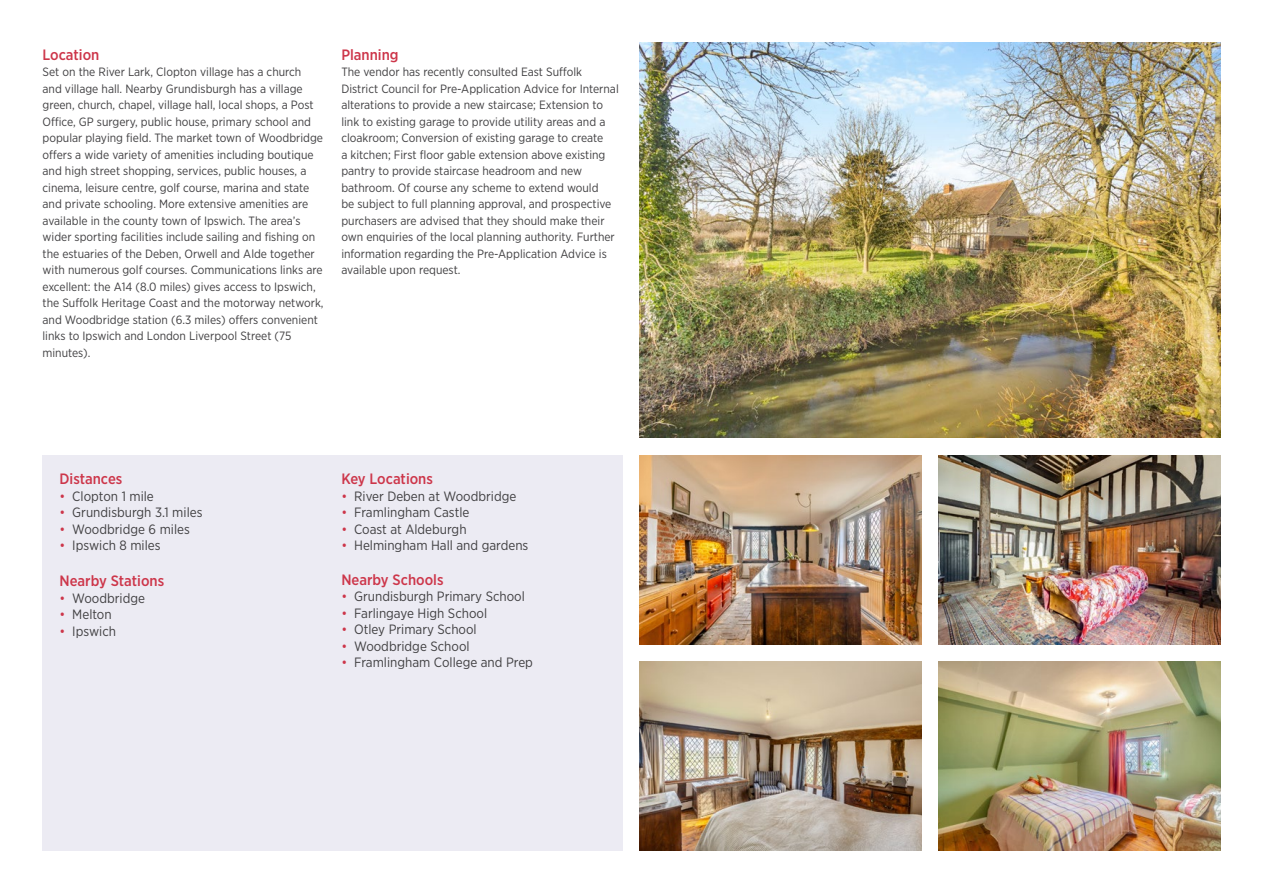
<style>
.page{position:relative;width:1263px;height:893px;background:#fff}
.page>*{position:absolute;margin:0;border:0;box-sizing:border-box;transform-origin:0 0}
.t1{font:500 15px "Gotham Narrow";color:#cd364a}
.t2{font:13.5px "Gotham Narrow";color:#414042}
.t3{font:12px/16.5px "Gotham Narrow";color:#414042}
.s1{color:#cd364a}
</style>
<div class="page">
<img style="left:640px;top:43px;width:580px;height:395px">
<img style="left:640px;top:455px;width:282px;height:190px">
<img style="left:640px;top:662px;width:282px;height:188px">
<img style="left:938px;top:455px;width:282px;height:190px">
<img style="left:938px;top:662px;width:282px;height:188px">
<div style="left:43px;top:455px;width:580px;height:395px;background:#ecebf3"></div>
<p class="t1" style="left:43px;top:45px;width:58px">Location</p>
<p class="t3" style="left:43px;top:64px;width:283px">Set on the River Lark, Clopton village has a church and village hall. Nearby Grundisburgh has a village green, church, chapel, village hall, local shops, a Post Office, GP surgery, public house, primary school and popular playing field. The market town of Woodbridge offers a wide variety of amenities including boutique and high street shopping, services, public houses, a cinema, leisure centre, golf course, marina and state and private schooling. More extensive amenities are available in the county town of Ipswich. The area’s wider sporting facilities include sailing and fishing on the estuaries of the Deben, Orwell and Alde together with numerous golf courses. Communications links are excellent: the A14 (8.0 miles) gives access to Ipswich, the Suffolk Heritage Coast and the motorway network, and Woodbridge station (6.3 miles) offers convenient links to Ipswich and London Liverpool Street (75 minutes).</p>
<p class="t1" style="left:341px;top:45px;width:59px">Planning</p>
<p class="t3" style="left:341px;top:64px;width:279px">The vendor has recently consulted East Suffolk District Council for Pre-Application Advice for Internal alterations to provide a new staircase; Extension to link to existing garage to provide utility areas and a cloakroom; Conversion of existing garage to create<br>a kitchen; First floor gable extension above existing pantry to provide staircase headroom and new bathroom. Of course any scheme to extend would<br>be subject to full planning approval, and prospective purchasers are advised that they should make their own enquiries of the local planning authority. Further information regarding the Pre-Application Advice is available upon request.</p>
<p class="t1" style="left:60px;top:469px;width:64px">Distances</p>
<p class="t2" style="left:60px;top:487px;width:96px"><span class="s1">•</span> Clopton 1 mile</p>
<p class="t2" style="left:60px;top:504px;width:144px"><span class="s1">•</span> Grundisburgh 3.1 miles</p>
<p class="t2" style="left:60px;top:520px;width:132px"><span class="s1">•</span> Woodbridge 6 miles</p>
<p class="t2" style="left:60px;top:537px;width:103px"><span class="s1">•</span> Ipswich 8 miles</p>
<p class="t1" style="left:60px;top:571px;width:106px">Nearby Stations</p>
<p class="t2" style="left:60px;top:589px;width:87px"><span class="s1">•</span> Woodbridge</p>
<p class="t2" style="left:60px;top:606px;width:54px"><span class="s1">•</span> Melton</p>
<p class="t2" style="left:60px;top:622px;width:58px"><span class="s1">•</span> Ipswich</p>
<p class="t1" style="left:341px;top:469px;width:93px">Key Locations</p>
<p class="t2" style="left:341px;top:487px;width:176px"><span class="s1">•</span> River Deben at Woodbridge</p>
<p class="t2" style="left:341px;top:504px;width:129px"><span class="s1">•</span> Framlingham Castle</p>
<p class="t2" style="left:341px;top:520px;width:127px"><span class="s1">•</span> Coast at Aldeburgh</p>
<p class="t2" style="left:341px;top:537px;width:188px"><span class="s1">•</span> Helmingham Hall and gardens</p>
<p class="t1" style="left:341px;top:570px;width:104px">Nearby Schools</p>
<p class="t2" style="left:341px;top:588px;width:185px"><span class="s1">•</span> Grundisburgh Primary School</p>
<p class="t2" style="left:341px;top:604px;width:147px"><span class="s1">•</span> Farlingaye High School</p>
<p class="t2" style="left:341px;top:621px;width:137px"><span class="s1">•</span> Otley Primary School</p>
<p class="t2" style="left:341px;top:637px;width:130px"><span class="s1">•</span> Woodbridge School</p>
<p class="t2" style="left:341px;top:654px;width:193px"><span class="s1">•</span> Framlingham College and Prep</p>
</div>
